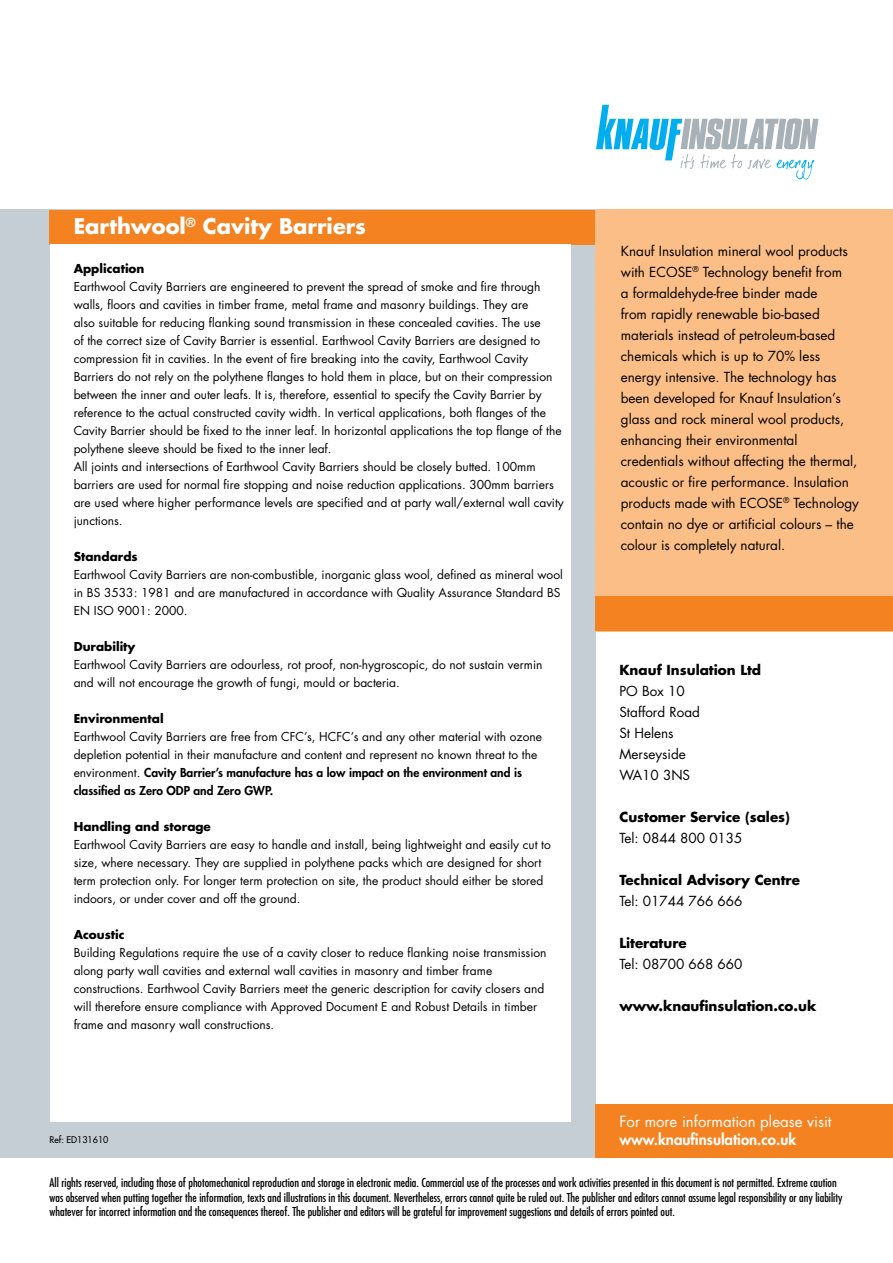
<style>
.page{position:relative;width:893px;height:1263px;background:#fff}
.page>*{position:absolute;margin:0;border:0;box-sizing:border-box;transform-origin:0 0}
.t1{font:700 21px "Futura LT";color:#fff}
.t2{font:15px "Futura LT";color:#fff}
.t3{font:800 15px "Futura LT";color:#fff}
.t4{font:13.5px/21px "Futura LT";color:#000}
.t5{font:700 13.5px "Futura LT";color:#000}
.t6{font:12px/18px "Futura LT";color:#000}
.t7{font:condensed 12px/14.4px "Futura LT";color:#000}
.t8{font:700 12px "Futura LT";color:#000}
.t9{font:9px "Futura LT";color:#000}
.s1{font-weight:800}
</style>
<div class="page">
<div style="left:0;top:209px;width:595px;height:949px;background:#c4ced4"></div>
<svg style="left:596px;top:105px;width:223px;height:74px"></svg>
<div style="left:595px;top:209px;width:298px;height:423px;background:#fcbe87"></div>
<div style="left:595px;top:596px;width:298px;height:35px;background:#f58220"></div>
<div style="left:50px;top:210px;width:545px;height:35px;background:#f58220"></div>
<div style="left:595px;top:1104px;width:298px;height:54px;background:#f58220"></div>
<div style="left:50px;top:245px;width:520px;height:877px;background:#fff"></div>
<h1 class="t1" style="left:74px;top:212px;width:294px">Earthwool<sup>®</sup> Cavity Barriers</h1>
<p class="t8" style="left:74px;top:261px;width:72px">Application</p>
<p class="t6" style="left:74px;top:278px;width:492px">Earthwool Cavity Barriers are engineered to prevent the spread of smoke and fire through walls, floors and cavities in timber frame, metal frame and masonry buildings. They are<br>also suitable for reducing flanking sound transmission in these concealed cavities. The use<br>of the correct size of Cavity Barrier is essential. Earthwool Cavity Barriers are designed to compression fit in cavities. In the event of fire breaking into the cavity, Earthwool Cavity Barriers do not rely on the polythene flanges to hold them in place, but on their compression between the inner and outer leafs. It is, therefore, essential to specify the Cavity Barrier by reference to the actual constructed cavity width. In vertical applications, both flanges of the Cavity Barrier should be fixed to the inner leaf. In horizontal applications the top flange of the polythene sleeve should be fixed to the inner leaf.<br>All joints and intersections of Earthwool Cavity Barriers should be closely butted. 100mm barriers are used for normal fire stopping and noise reduction applications. 300mm barriers are used where higher performance levels are specified and at party wall/external wall cavity junctions.</p>
<p class="t8" style="left:74px;top:549px;width:65px">Standards</p>
<p class="t6" style="left:74px;top:566px;width:491px">Earthwool Cavity Barriers are non-combustible, inorganic glass wool, defined as mineral wool in BS 3533: 1981 and are manufactured in accordance with Quality Assurance Standard BS<br>EN ISO 9001: 2000.</p>
<p class="t8" style="left:74px;top:639px;width:63px">Durability</p>
<p class="t6" style="left:74px;top:656px;width:470px">Earthwool Cavity Barriers are odourless, rot proof, non-hygroscopic, do not sustain vermin and will not encourage the growth of fungi, mould or bacteria.</p>
<p class="t8" style="left:74px;top:711px;width:91px">Environmental</p>
<p class="t6" style="left:74px;top:728px;width:470px">Earthwool Cavity Barriers are free from CFC’s, HCFC’s and any other material with ozone depletion potential in their manufacture and content and represent no known threat to the environment. <span class="s1">Cavity Barrier’s manufacture has a low impact on the environment and is classified as Zero ODP and Zero GWP.</span></p>
<p class="t8" style="left:74px;top:819px;width:139px">Handling and storage</p>
<p class="t6" style="left:74px;top:836px;width:479px">Earthwool Cavity Barriers are easy to handle and install, being lightweight and easily cut to size, where necessary. They are supplied in polythene packs which are designed for short term protection only. For longer term protection on site, the product should either be stored indoors, or under cover and off the ground.</p>
<p class="t8" style="left:74px;top:927px;width:52px">Acoustic</p>
<p class="t6" style="left:74px;top:944px;width:474px">Building Regulations require the use of a cavity closer to reduce flanking noise transmission along party wall cavities and external wall cavities in masonry and timber frame constructions. Earthwool Cavity Barriers meet the generic description for cavity closers and will therefore ensure compliance with Approved Document E and Robust Details in timber frame and masonry wall constructions.</p>
<p class="t9" style="left:50px;top:1134px;width:60px">Ref: ED131610</p>
<p class="t4" style="left:621px;top:240px;width:240px">Knauf Insulation mineral wool products with ECOSE<sup>®</sup> Technology benefit from<br>a formaldehyde-free binder made<br>from rapidly renewable bio-based materials instead of petroleum-based chemicals which is up to 70% less energy intensive. The technology has been developed for Knauf Insulation’s glass and rock mineral wool products, enhancing their environmental credentials without affecting the thermal, acoustic or fire performance. Insulation products made with ECOSE<sup>®</sup> Technology contain no dye or artificial colours – the colour is completely natural.</p>
<p class="t5" style="left:619px;top:661px;width:143px">Knauf Insulation Ltd</p>
<p class="t4" style="left:619px;top:681px;width:82px">PO Box 10<br>Stafford Road<br>St Helens<br>Merseyside<br>WA10 3NS</p>
<p class="t5" style="left:619px;top:808px;width:172px">Customer Service (sales)</p>
<p class="t4" style="left:619px;top:828px;width:125px">Tel: 0844 800 0135</p>
<p class="t5" style="left:619px;top:871px;width:182px">Technical Advisory Centre</p>
<p class="t4" style="left:619px;top:891px;width:125px">Tel: 01744 766 666</p>
<p class="t5" style="left:619px;top:934px;width:69px">Literature</p>
<p class="t4" style="left:619px;top:954px;width:125px">Tel: 08700 668 660</p>
<p class="t5" style="left:619px;top:997px;width:198px">www.knaufinsulation.co.uk</p>
<p class="t2" style="left:619px;top:1112px;width:214px">For more information please visit</p>
<p class="t3" style="left:619px;top:1129px;width:178px">www.knaufinsulation.co.uk</p>
<p class="t7" style="left:50px;top:1175px;width:794px">All rights reserved, including those of photomechanical reproduction and storage in electronic media. Commercial use of the processes and work activities presented in this document is not permitted. Extreme caution was observed when putting together the information, texts and illustrations in this document. Nevertheless, errors cannot quite be ruled out. The publisher and editors cannot assume legal responsibility or any liability whatever for incorrect information and the consequences thereof. The publisher and editors will be grateful for improvement suggestions and details of errors pointed out.</p>
</div>
